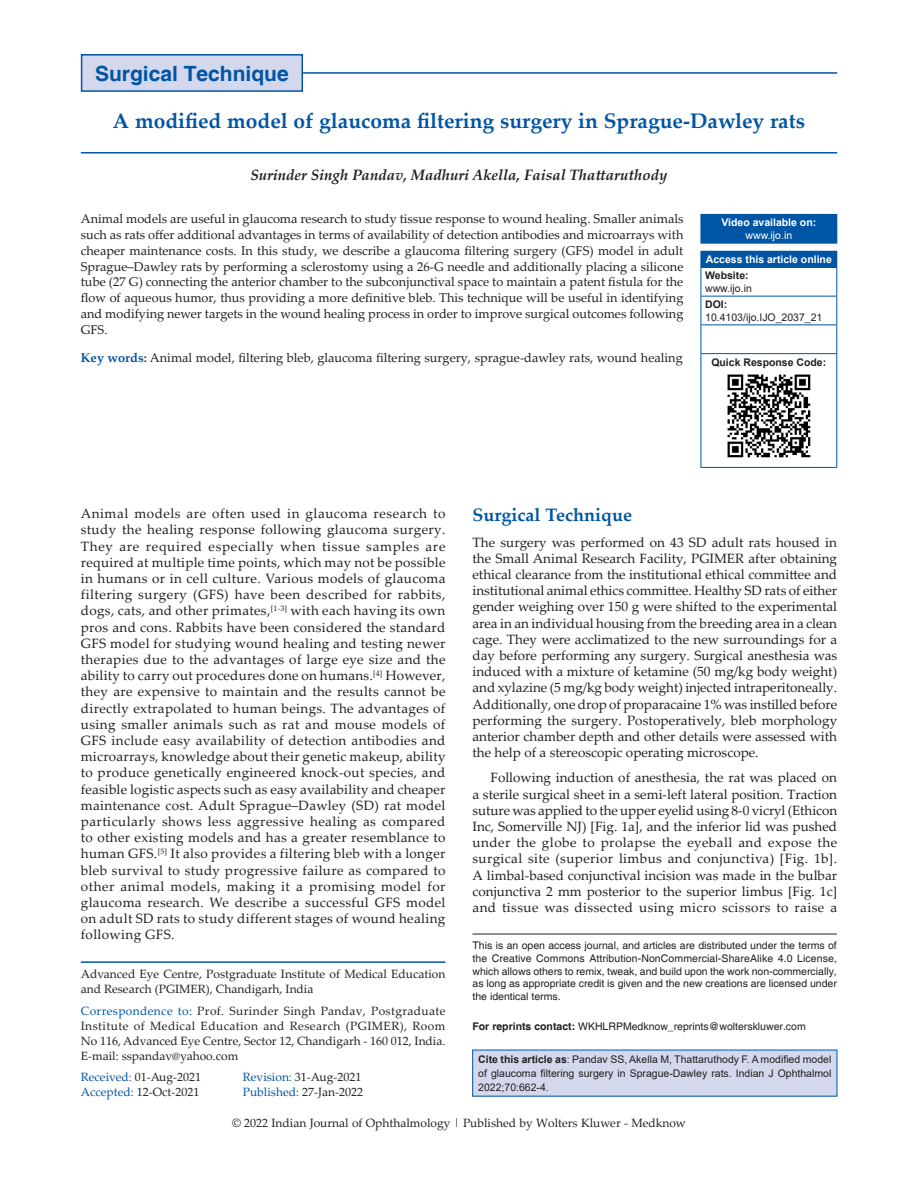
<style>
.page{position:relative;width:918px;height:1188px;background:#fff}
.page>*{position:absolute;margin:0;border:0;box-sizing:border-box;transform-origin:0 0}
.AT{font:700 21px "Palatino Linotype";color:#0155a5}
.AH{font:700 21px "Helvetica";color:#0155a5}
.t1{font:700 18px "Palatino Linotype";color:#0155a5}
.AU{font:italic 700 15px "Palatino Linotype";color:#231f20}
.TXFL{font:13.5px/16.2px "Palatino Linotype";letter-spacing:.015em;color:#231f20;text-align:justify}
.TX{font:13.5px/16.2px "Palatino Linotype";letter-spacing:.03em;color:#231f20;text-align:justify}
.ABS{font:12.75px/15.8px "Palatino Linotype";letter-spacing:-.005em;color:#231f20;text-align:justify}
.KWD{font:12.75px "Palatino Linotype";color:#231f20}
.ADD{font:12px/15px "Palatino Linotype";color:#231f20;text-align:justify}
.AFF{font:12px/15px "Palatino Linotype";color:#231f20}
.HIS{font:12px "Palatino Linotype";color:#231f20}
.Reprint{font:10.5px/12.6px "Helvetica";color:#231f20;text-align:justify}
.HTC{font:10.5px/13.6px "Arial";color:#231f20}
.t2{font:700 10.5px/12.6px "Arial";color:#fff;text-align:center}
.t3{font:700 10.5px "Arial";color:#231f20}
.s1{font-weight:700;color:#0155a5}
.s2{font-weight:400}
.s3{font-weight:700}
.s4{color:#0155a5}
</style>
<div class="page">
<hr style="left:81px;top:152px;width:756px;height:2px;background:#0155a5">
<hr style="left:81px;top:961px;width:365px;height:2px;background:#0155a5">
<div style="left:473px;top:1050px;width:364px;height:46px;background:#d3d8ec"></div>
<hr style="left:472px;top:934px;width:365px;height:1px;background:#231f20">
<hr style="left:258px;top:72px;width:579px;height:2px;background:#0155a5">
<div style="left:82px;top:55px;width:220px;height:36px;background:#d3d8ec"></div>
<div style="left:81px;top:54px;width:222px;height:38px;border:2px solid #0155a5"></div>
<div style="left:701px;top:251px;width:136px;height:16px;background:#0155a5"></div>
<hr style="left:701px;top:267px;width:136px;height:1px;background:#0155a5">
<hr style="left:701px;top:296px;width:136px;height:1px;background:#0155a5">
<hr style="left:701px;top:325px;width:136px;height:1px;background:#0155a5">
<svg style="left:701px;top:268px;width:1px;height:85px"></svg>
<svg style="left:836px;top:268px;width:1px;height:85px"></svg>
<hr style="left:701px;top:353px;width:136px;height:1px;background:#0155a5">
<hr style="left:701px;top:354px;width:1px;height:113px;background:#0155a5">
<hr style="left:836px;top:354px;width:1px;height:113px;background:#0155a5">
<hr style="left:701px;top:467px;width:136px;height:1px;background:#0155a5">
<img style="left:727px;top:374px;width:84px;height:84px">
<div style="left:701px;top:214px;width:136px;height:29px;background:#0155a5"></div>
<hr style="left:701px;top:243px;width:136px;height:1px;background:#0155a5">
<p class="AH" style="left:95px;top:60px;width:195px">Surgical Technique</p>
<p class="AT" style="left:113px;top:106px;width:694px">A modified model of glaucoma filtering surgery in Sprague‑Dawley rats</p>
<p class="AU" style="left:250px;top:164px;width:419px">Surinder Singh Pandav, Madhuri Akella, Faisal Thattaruthody</p>
<p class="ABS" style="left:81px;top:211px;width:604px">Animal models are useful in glaucoma research to study tissue response to wound healing. Smaller animals such as rats offer additional advantages in terms of availability of detection antibodies and microarrays with cheaper maintenance costs. In this study, we describe a glaucoma filtering surgery (GFS) model in adult Sprague–Dawley rats by performing a sclerostomy using a 26‑G needle and additionally placing a silicone tube (27 G) connecting the anterior chamber to the subconjunctival space to maintain a patent fistula for the flow of aqueous humor, thus providing a more definitive bleb. This technique will be useful in identifying and modifying newer targets in the wound healing process in order to improve surgical outcomes following GFS.</p>
<p class="KWD" style="left:81px;top:349px;width:603px"><span class="s1">Key words:</span> Animal model, filtering bleb, glaucoma filtering surgery, sprague-dawley rats, wound healing</p>
<p class="t2" style="left:721px;top:216px;width:96px">Video available on: <span class="s2">www.ijo.in</span></p>
<p class="t2" style="left:706px;top:253px;width:128px">Access this article online</p>
<p class="HTC" style="left:705px;top:269px;width:48px;line-height:12.6px"><span class="s3">Website: </span>www.ijo.in</p>
<p class="HTC" style="left:705px;top:298px;width:119px;line-height:12.6px"><span class="s3">DOI:<br></span>10.4103/ijo.IJO_2037_21</p>
<p class="t3" style="left:711px;top:354px;width:116px">Quick Response Code:</p>
<p class="TXFL" style="left:81px;top:505px;width:366px">Animal models are often used in glaucoma research to study the healing response following glaucoma surgery.<br>They are required especially when tissue samples are required at multiple time points, which may not be possible in humans or in cell culture. Various models of glaucoma filtering surgery (GFS) have been described for rabbits, dogs, cats, and other primates,<sup>[1‑3]</sup> with each having its own pros and cons. Rabbits have been considered the standard GFS model for studying wound healing and testing newer therapies due to the advantages of large eye size and the ability to carry out procedures done on humans.<sup>[4]</sup> However, they are expensive to maintain and the results cannot be directly extrapolated to human beings. The advantages of using smaller animals such as rat and mouse models of GFS include easy availability of detection antibodies and microarrays, knowledge about their genetic makeup, ability to produce genetically engineered knock‑out species, and feasible logistic aspects such as easy availability and cheaper maintenance cost. Adult Sprague–Dawley (SD) rat model particularly shows less aggressive healing as compared to other existing models and has a greater resemblance to human GFS.<sup>[5]</sup> It also provides a filtering bleb with a longer bleb survival to study progressive failure as compared to other animal models, making it a promising model for glaucoma research. We describe a successful GFS model on adult SD rats to study different stages of wound healing following GFS.</p>
<h1 class="t1" style="left:472px;top:503px;width:161px">Surgical Technique</h1>
<p class="TXFL" style="left:472px;top:533px;width:366px">The surgery was performed on 43 SD adult rats housed in the Small Animal Research Facility, PGIMER after obtaining ethical clearance from the institutional ethical committee and institutional animal ethics committee. Healthy SD rats of either gender weighing over 150 g were shifted to the experimental area in an individual housing from the breeding area in a clean cage. They were acclimatized to the new surroundings for a day before performing any surgery. Surgical anesthesia was induced with a mixture of ketamine (50 mg/kg body weight) and xylazine (5 mg/kg body weight) injected intraperitoneally.<br>Additionally, one drop of proparacaine 1% was instilled before performing the surgery. Postoperatively, bleb morphology anterior chamber depth and other details were assessed with the help of a stereoscopic operating microscope.</p>
<p class="TX" style="left:472px;top:769px;width:366px;text-indent:18px">Following induction of anesthesia, the rat was placed on a sterile surgical sheet in a semi‑left lateral position. Traction suture was applied to the upper eyelid using 8‑0 vicryl (Ethicon Inc, Somerville NJ) [Fig. 1a], and the inferior lid was pushed under the globe to prolapse the eyeball and expose the surgical site (superior limbus and conjunctiva) [Fig. 1b].<br>A limbal‑based conjunctival incision was made in the bulbar conjunctiva 2 mm posterior to the superior limbus [Fig. 1c] and tissue was dissected using micro scissors to raise a</p>
<p class="Reprint" style="left:472px;top:940px;width:366px">This is an open access journal, and articles are distributed under the terms of the Creative Commons Attribution‑NonCommercial‑ShareAlike 4.0 License, which allows others to remix, tweak, and build upon the work non‑commercially, as long as appropriate credit is given and the new creations are licensed under the identical terms.</p>
<p class="Reprint" style="left:472px;top:1021px;width:335px"><span class="s3">For reprints contact:</span> WKHLRPMedknow_reprints@wolterskluwer.com</p>
<p class="AFF" style="left:81px;top:966px;width:366px">Advanced Eye Centre, Postgraduate Institute of Medical Education and Research (PGIMER), Chandigarh, India</p>
<p class="ADD" style="left:81px;top:1003px;width:366px"><span class="s4">Correspondence to:</span> Prof. Surinder Singh Pandav, Postgraduate Institute of Medical Education and Research (PGIMER), Room No 116, Advanced Eye Centre, Sector 12, Chandigarh ‑ 160 012, India.<br>E‑mail: sspandav@yahoo.com</p>
<p class="HIS" style="left:81px;top:1069px;width:122px"><span class="s4">Received:</span> 01-Aug-2021</p>
<p class="HIS" style="left:243px;top:1069px;width:120px"><span class="s4">Revision:</span> 31-Aug-2021</p>
<p class="HIS" style="left:81px;top:1084px;width:120px"><span class="s4">Accepted:</span> 12-Oct-2021</p>
<p class="HIS" style="left:243px;top:1084px;width:122px"><span class="s4">Published:</span> 27-Jan-2022</p>
<p class="HTC" style="left:478px;top:1053px;width:355px;text-align:justify"><span class="s3">Cite this article as</span>: Pandav SS, Akella M, Thattaruthody F. A modified model of glaucoma filtering surgery in Sprague‑Dawley rats. Indian J Ophthalmol 2022;70:662-4.</p>
<p class="ADD" style="left:232px;top:1115px;width:455px">© 2022 Indian Journal of Ophthalmology | Published by Wolters Kluwer - Medknow</p>
</div>
